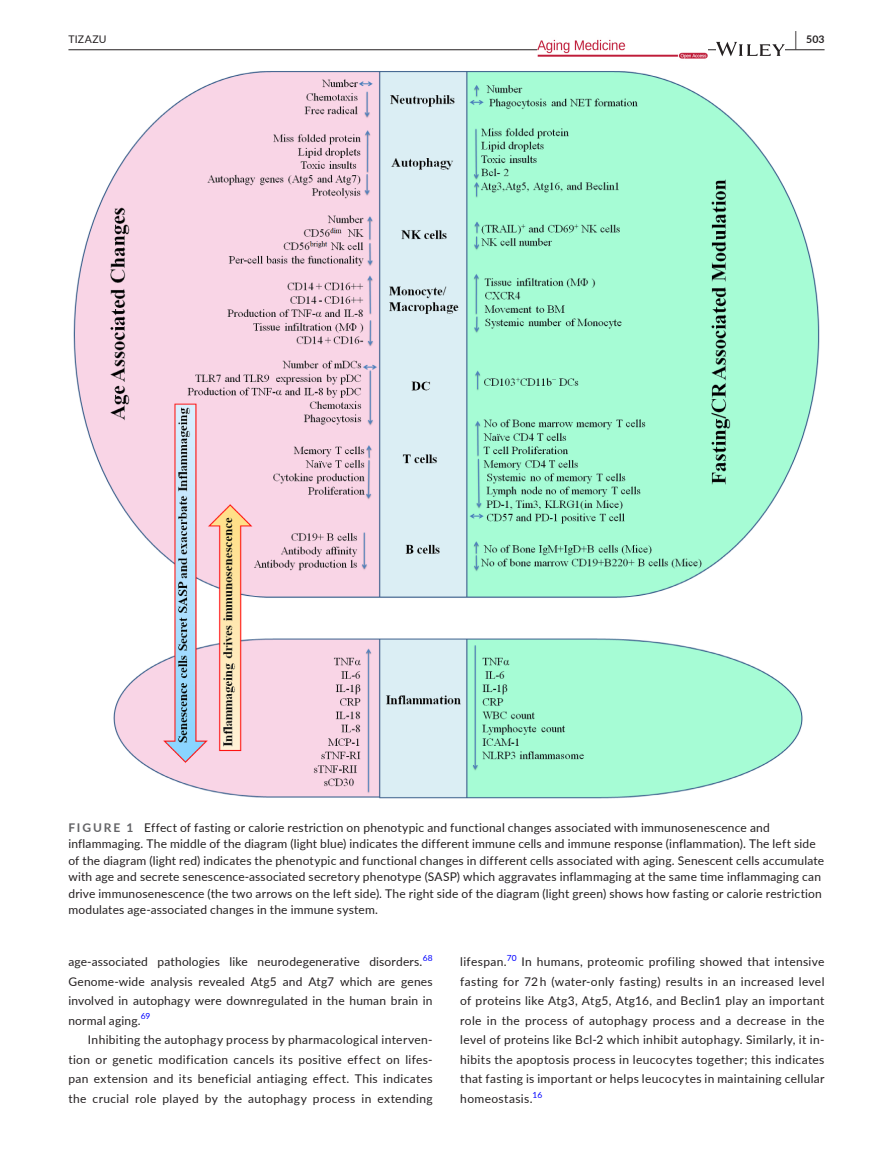
<style>
.page{position:relative;width:893px;height:1174px;background:#fff}
.page>*{position:absolute;margin:0;border:0;box-sizing:border-box;transform-origin:0 0}
.t1{font:12px/19.5px "Lato";letter-spacing:.015em;color:#231f20;text-align:justify}
.t2{font:10.5px "Lato";letter-spacing:.02em;color:#231f20}
.t3{font:700 10.5px "Lato";color:#231f20}
.t4{font:8.4px "Lato";color:#00f}
.s1{font-size:19.5px}
.s2{font-weight:700;color:#636366}
</style>
<div class="page">
<hr style="left:68px;top:49px;width:756px;height:1px;background:#231f20">
<img style="left:537px;top:39px;width:171px;height:20px">
<svg style="left:716px;top:42px;width:69px;height:14px"></svg>
<img style="left:73px;top:71px;width:747px;height:728px">
<p class="t2" style="left:68px;top:31px;width:40px">TIZAZU</p>
<p class="t3" style="left:795px;top:31px;width:31px"><span class="s1">|</span> 503</p>
<p class="t1" style="left:68px;top:818px;width:757px;line-height:16.5px;text-align:left"><span class="s2">FIGURE 1</span> Effect of fasting or calorie restriction on phenotypic and functional changes associated with immunosenescence and inflammaging. The middle of the diagram (light blue) indicates the different immune cells and immune response (inflammation). The left side of the diagram (light red) indicates the phenotypic and functional changes in different cells associated with aging. Senescent cells accumulate with age and secrete senescence-associated secretory phenotype (SASP) which aggravates inflammaging at the same time inflammaging can drive immunosenescence (the two arrows on the left side). The right side of the diagram (light green) shows how fasting or calorie restriction modulates age-associated changes in the immune system.</p>
<p class="t1" style="left:68px;top:951px;width:356px">age-associated pathologies like neurodegenerative disorders.</p>
<p class="t4" style="left:423px;top:952px;width:11px">68</p>
<p class="t1" style="left:68px;top:971px;width:366px">Genome-wide analysis revealed Atg5 and Atg7 which are genes involved in autophagy were downregulated in the human brain in normal aging.</p>
<p class="t4" style="left:141px;top:1010px;width:11px">69</p>
<p class="t1" style="left:68px;top:1029px;width:366px;text-indent:20px">Inhibiting the autophagy process by pharmacological interven&shy;tion or genetic modification cancels its positive effect on lifes&shy;pan extension and its beneficial antiaging effect. This indicates the crucial role played by the autophagy process in extending</p>
<p class="t1" style="left:460px;top:951px;width:366px">lifespan.<sup>70</sup> In humans, proteomic profiling showed that intensive fasting for 72 h (water-only fasting) results in an increased level of proteins like Atg3, Atg5, Atg16, and Beclin1 play an important role in the process of autophagy process and a decrease in the level of proteins like Bcl-2 which inhibit autophagy. Similarly, it in&shy;hibits the apoptosis process in leucocytes together; this indicates that fasting is important or helps leucocytes in maintaining cellular homeostasis.</p>
<p class="t4" style="left:532px;top:1088px;width:11px">16</p>
</div>
